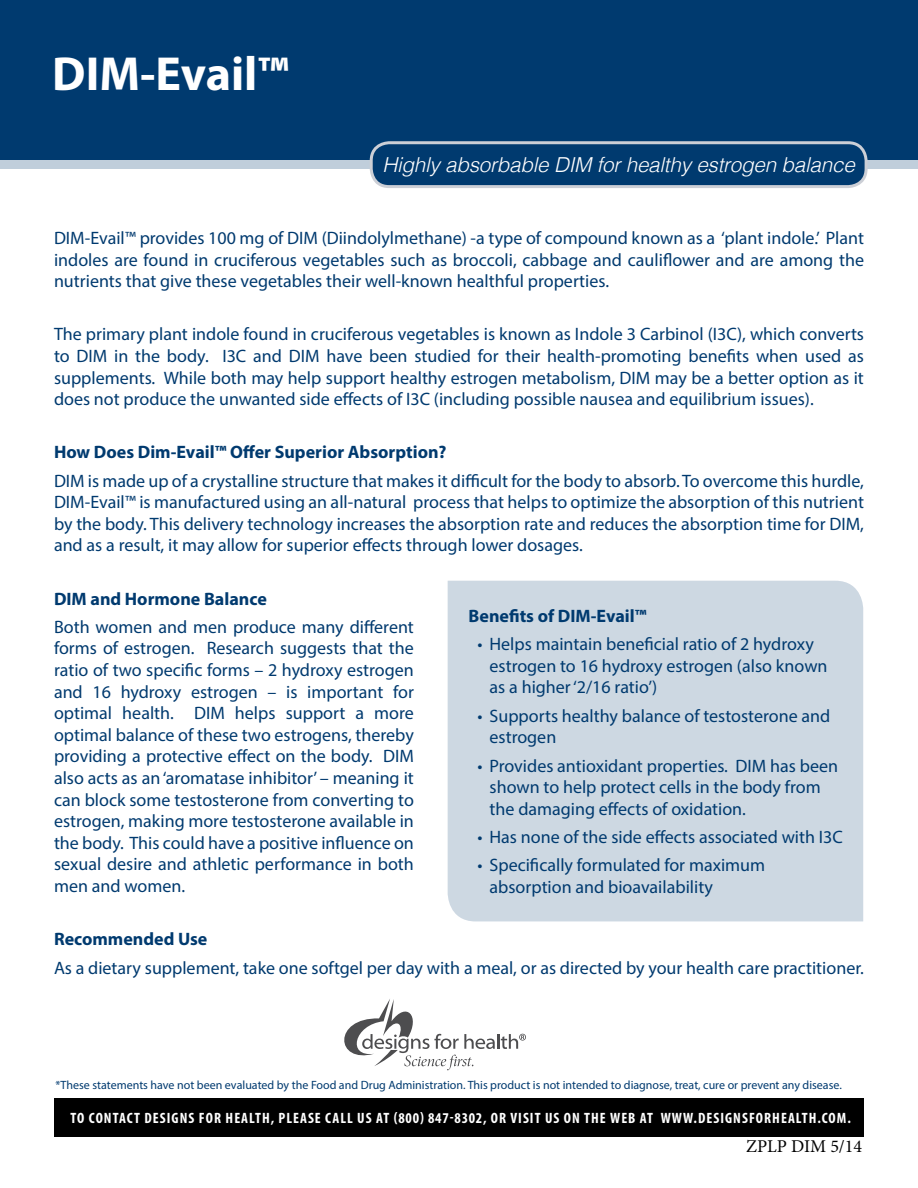
<style>
.page{position:relative;width:918px;height:1188px;background:#fff}
.page>*{position:absolute;margin:0;border:0;box-sizing:border-box;transform-origin:0 0}
.t1{font:700 48px "Myriad Pro";color:#fff}
.t2{font:italic 300 20.7px "Helvetica";letter-spacing:-.01em;color:#fff}
.t3{font:18px/21.6px "Myriad Pro";color:#003a6f;text-align:justify}
.t4{font:700 18px "Myriad Pro";color:#003a6f}
.t5{font:18px "Minion Pro";color:#000}
.t6{font:700 condensed 15px "Myriad Pro";letter-spacing:.07em;color:#fff}
.t7{font:12px "Myriad Pro";color:#003a6f}
</style>
<div class="page">
<div style="left:0;top:0;width:918px;height:160px;background:#003a6f"></div>
<div style="left:0;top:160px;width:918px;height:8px;background:#c0cedb"></div>
<div style="left:371px;top:143px;width:495px;height:44px;background:#003a6f;border-radius:18px"></div>
<div style="left:370px;top:141px;width:498px;height:47px;border:3px solid #cccfd6;border-radius:18px"></div>
<div style="left:54px;top:1098px;width:810px;height:39px;background:#000"></div>
<svg style="left:344px;top:999px;width:182px;height:71px"></svg>
<div style="left:448px;top:581px;width:415px;height:340px;background:#cdd8e2"></div>
<h1 class="t1" style="left:52px;top:43px;width:238px">DIM-Evail™</h1>
<p class="t2" style="left:382px;top:148px;width:474px">Highly absorbable DIM for healthy estrogen balance</p>
<p class="t3" style="left:54px;top:227px;width:812px">DIM-Evail™ provides 100 mg of DIM (Diindolylmethane) -a type of compound known as a ‘plant indole.’ Plant indoles are found in cruciferous vegetables such as broccoli, cabbage and cauliflower and are among the nutrients that give these vegetables their well-known healthful properties.</p>
<p class="t3" style="left:54px;top:323px;width:812px">The primary plant indole found in cruciferous vegetables is known as Indole 3 Carbinol (I3C), which converts to DIM in the body. I3C and DIM have been studied for their health-promoting benefits when used as supplements. While both may help support healthy estrogen metabolism, DIM may be a better option as it does not produce the unwanted side effects of I3C (including possible nausea and equilibrium issues).</p>
<p class="t4" style="left:54px;top:440px;width:394px">How Does Dim-Evail™ Offer Superior Absorption?</p>
<p class="t3" style="left:54px;top:470px;width:812px">DIM is made up of a crystalline structure that makes it difficult for the body to absorb. To overcome this hurdle, DIM-Evail™ is manufactured using an all-natural process that helps to optimize the absorption of this nutrient by the body. This delivery technology increases the absorption rate and reduces the absorption time for DIM, and as a result, it may allow for superior effects through lower dosages.</p>
<p class="t4" style="left:54px;top:587px;width:214px">DIM and Hormone Balance</p>
<p class="t3" style="left:54px;top:616px;width:361px">Both women and men produce many different forms of estrogen. Research suggests that the ratio of two specific forms – 2 hydroxy estrogen and 16 hydroxy estrogen – is important for optimal health. DIM helps support a more optimal balance of these two estrogens, thereby providing a protective effect on the body. DIM also acts as an ‘aromatase inhibitor’ – meaning it can block some testosterone from converting to estrogen, making more testosterone available in the body. This could have a positive influence on sexual desire and athletic performance in both men and women.</p>
<p class="t4" style="left:469px;top:604px;width:179px">Benefits of DIM-Evail™</p>
<p class="t3" style="left:490px;top:633px;width:340px;text-align:left;text-indent:-12px">• Helps maintain beneficial ratio of 2 hydroxy estrogen to 16 hydroxy estrogen (also known as a higher ‘2/16 ratio’)</p>
<p class="t3" style="left:490px;top:704px;width:342px;text-indent:-12px">• Supports healthy balance of testosterone and estrogen</p>
<p class="t3" style="left:490px;top:754px;width:350px;text-align:left;text-indent:-12px">• Provides antioxidant properties. DIM has been shown to help protect cells in the body from the damaging effects of oxidation.</p>
<p class="t3" style="left:478px;top:826px;width:367px">• Has none of the side effects associated with I3C</p>
<p class="t3" style="left:490px;top:854px;width:277px;text-indent:-12px">• Specifically formulated for maximum absorption and bioavailability</p>
<p class="t4" style="left:54px;top:927px;width:155px">Recommended Use</p>
<p class="t3" style="left:54px;top:956px;width:812px">As a dietary supplement, take one softgel per day with a meal, or as directed by your health care practitioner.</p>
<p class="t7" style="left:56px;top:1077px;width:788px">*These statements have not been evaluated by the Food and Drug Administration. This product is not intended to diagnose, treat, cure or prevent any disease.</p>
<p class="t6" style="left:71px;top:1109px;width:782px">TO CONTACT DESIGNS FOR HEALTH, PLEASE CALL US AT (800) 847-8302, OR VISIT US ON THE WEB AT WWW.DESIGNSFORHEALTH.COM.</p>
<p class="t5" style="left:746px;top:1134px;width:118px">ZPLP DIM 5/14</p>
</div>
